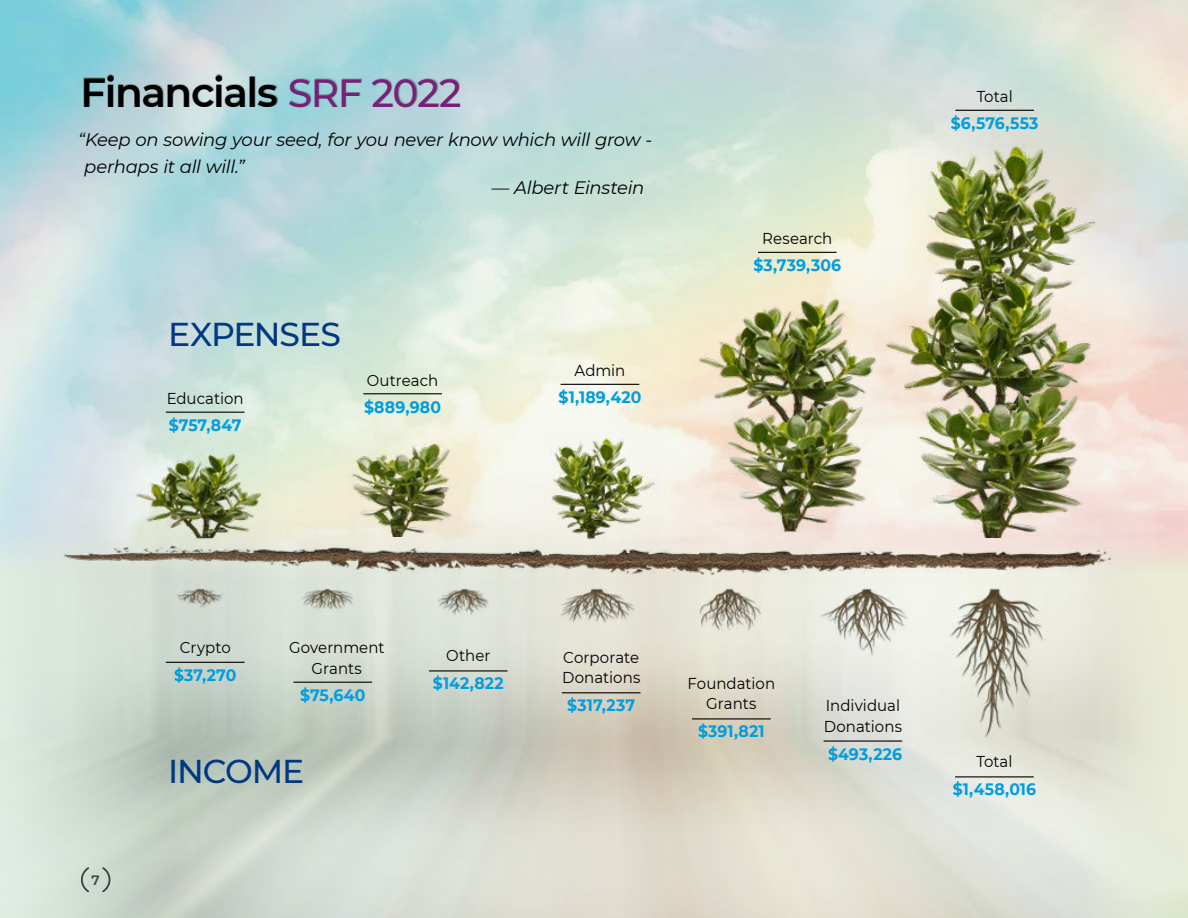
<style>
.page{position:relative;width:1188px;height:918px;background:#fff}
.page>*{position:absolute;margin:0;border:0;box-sizing:border-box;transform-origin:0 0}
.t1{font:600 40.5px "Montserrat";letter-spacing:-.035em;color:#000}
.t2{font:500 33px "Montserrat";letter-spacing:-.035em;color:#003882}
.t3{font:italic 18px/27px "Montserrat";letter-spacing:-.015em;color:#000}
.t4{font:700 16.5px "Montserrat";letter-spacing:.01em;color:#009ee0;scale:.95 1}
.t5{font:15.75px/20.2px "Montserrat";color:#000;scale:.95 1}
.t6{font:600 13.5px "Montserrat";color:#3e3d40}
.s1{font-weight:500;font-size:39px;color:#762177}
</style>
<div class="page">
<img style="left:131px;top:437px;width:138px;height:85px">
<img style="left:349px;top:434px;width:111px;height:88px">
<img style="left:541px;top:432px;width:118px;height:90px">
<img style="left:690px;top:274px;width:196px;height:162px">
<img style="left:722px;top:386px;width:154px;height:136px">
<img style="left:909px;top:136px;width:193px;height:112px">
<img style="left:876px;top:248px;width:226px;height:180px">
<img style="left:912px;top:371px;width:183px;height:151px">
<img style="left:168px;top:585px;width:883px;height:188px">
<img style="left:1170px;top:879px;width:18px;height:35px">
<svg style="left:80px;top:866px;width:31px;height:28px"></svg>
<hr style="left:429px;top:670px;width:79px;height:2px;background:#000">
<hr style="left:562px;top:692px;width:79px;height:1px;background:#000">
<hr style="left:293px;top:682px;width:79px;height:1px;background:#000">
<hr style="left:824px;top:740px;width:78px;height:2px;background:#000">
<hr style="left:166px;top:662px;width:79px;height:1px;background:#000">
<hr style="left:955px;top:776px;width:79px;height:1px;background:#000">
<hr style="left:363px;top:393px;width:79px;height:1px;background:#000">
<hr style="left:166px;top:412px;width:79px;height:1px;background:#000">
<hr style="left:561px;top:384px;width:78px;height:1px;background:#000">
<hr style="left:758px;top:252px;width:79px;height:1px;background:#000">
<hr style="left:955px;top:110px;width:79px;height:1px;background:#000">
<hr style="left:692px;top:718px;width:79px;height:1px;background:#000">
<img style="left:60px;top:522px;width:1050px;height:63px">
<div style="left:83px;top:74px;width:377px;height:32px;background:#000;opacity:.3"></div>
<img style="left:1173px;top:903px;width:15px;height:15px">
<h1 class="t1" style="left:80px;top:64px;width:383px">Financials <span class="s1">SRF 2022</span></h1>
<p class="t3" style="left:84px;top:125px;width:570px;text-indent:-6px">“Keep on sowing your seed, for you never know which will grow - perhaps it all will.”</p>
<p class="t3" style="left:491px;top:174px;width:155px">― Albert Einstein</p>
<h2 class="t2" style="left:168px;top:311px;width:174px">EXPENSES</h2>
<p class="t5" style="left:167px;top:388px;width:83px">Education</p>
<p class="t4" style="left:169px;top:413px;width:78px">$757,847</p>
<p class="t5" style="left:367px;top:369px;width:77px">Outreach</p>
<p class="t4" style="left:364px;top:395px;width:83px">$889,980</p>
<p class="t5" style="left:575px;top:360px;width:55px">Admin</p>
<p class="t4" style="left:559px;top:386px;width:89px">$1,189,420</p>
<p class="t5" style="left:762px;top:228px;width:75px">Research</p>
<p class="t4" style="left:753px;top:254px;width:94px">$3,739,306</p>
<p class="t5" style="left:977px;top:86px;width:39px">Total</p>
<p class="t4" style="left:951px;top:112px;width:94px">$6,576,553</p>
<p class="t6" style="left:92px;top:870px;width:10px">7</p>
<p class="t5" style="left:180px;top:636px;width:55px">Crypto</p>
<p class="t4" style="left:174px;top:663px;width:67px">$37,270</p>
<p class="t5" style="left:289px;top:637px;width:102px;text-align:center">Government<br>Grants</p>
<p class="t4" style="left:300px;top:683px;width:70px">$75,640</p>
<h2 class="t2" style="left:168px;top:748px;width:137px">INCOME</h2>
<p class="t5" style="left:446px;top:645px;width:48px">Other</p>
<p class="t4" style="left:433px;top:672px;width:76px">$142,822</p>
<p class="t5" style="left:562px;top:647px;width:84px">Corporate<br>Donations</p>
<p class="t4" style="left:567px;top:694px;width:73px">$317,237</p>
<p class="t5" style="left:687px;top:673px;width:94px;text-align:center">Foundation<br>Grants</p>
<p class="t4" style="left:698px;top:720px;width:72px">$391,821</p>
<p class="t5" style="left:824px;top:695px;width:84px">Individual<br>Donations</p>
<p class="t4" style="left:828px;top:742px;width:80px">$493,226</p>
<p class="t5" style="left:976px;top:751px;width:39px">Total</p>
<p class="t4" style="left:953px;top:778px;width:89px">$1,458,016</p>
</div>
